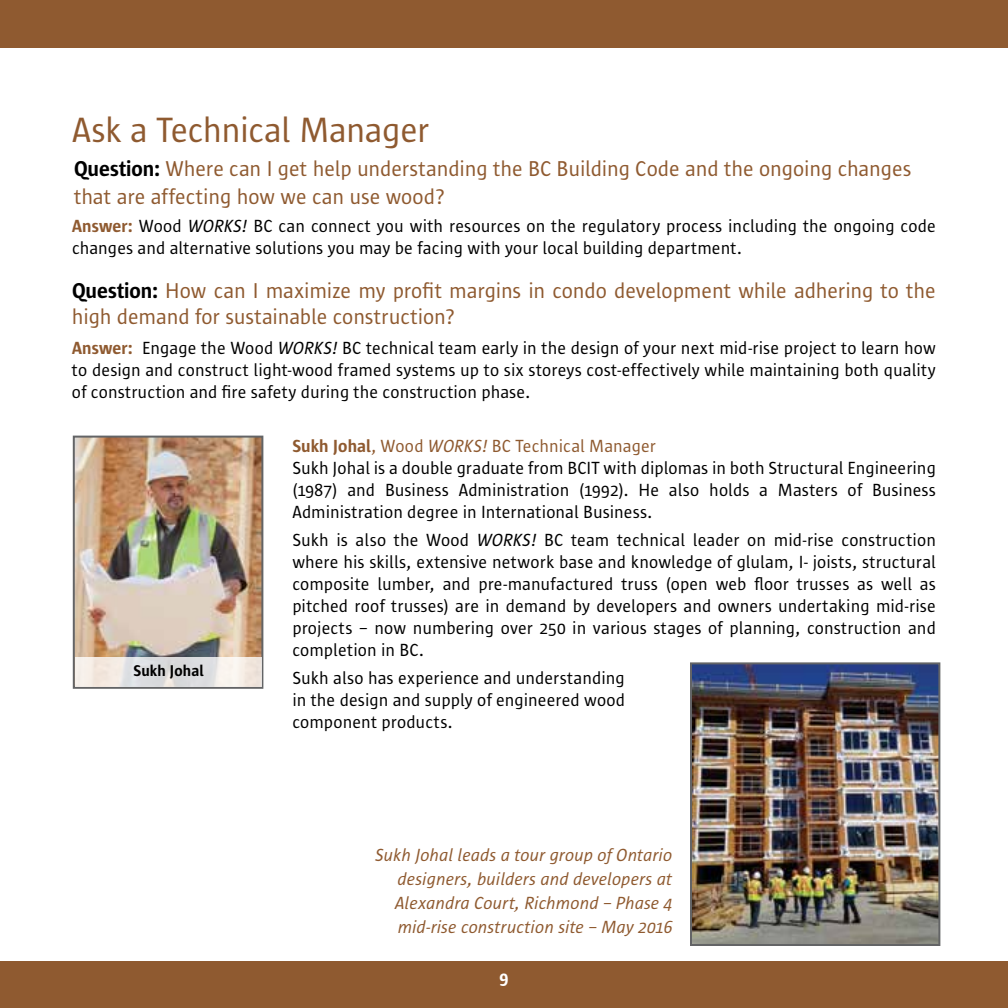
<style>
.page{position:relative;width:1008px;height:1008px;background:#fff}
.page>*{position:absolute;margin:0;border:0;box-sizing:border-box;transform-origin:0 0}
.t1{font:36px "Sun Sans";letter-spacing:-.015em;color:#8f5a30}
.t2{font:22px/28px "Sun Sans";letter-spacing:-.005em;color:#8f5a30}
.t3{font:18px/22px "Sun Sans";letter-spacing:.005em;color:#000;text-align:justify}
.t4{font:italic 18px/24px "Sun Sans";color:#8f5a30;text-align:justify}
.t5{font:600 18px "Sun Sans";color:#fff}
.t6{font:600 16px "Sun Sans";letter-spacing:.01em;color:#000}
.s1{font-weight:600;color:#000}
.s2{font-weight:600;color:#8f5a30}
.s3{font-style:italic}
.s4{color:#8f5a30}
.s5{font-style:italic;color:#8f5a30}
</style>
<div class="page">
<div style="left:0;top:0;width:1008px;height:48px;background:#8f5a30"></div>
<div style="left:0;top:962px;width:1008px;height:46px;background:#8f5a30"></div>
<img style="left:76px;top:439px;width:184px;height:219px">
<div style="left:73px;top:436px;width:190px;height:253px;border:2px solid #636466"></div>
<svg style="left:75px;top:658px;width:187px;height:29px;background:#e8e4e2"></svg>
<img style="left:693px;top:665px;width:244px;height:278px">
<div style="left:690px;top:662px;width:250px;height:284px;border:2px solid #636466"></div>
<h1 class="t1" style="left:72px;top:111px;width:359px">Ask a Technical Manager</h1>
<p class="t2" style="left:74px;top:155px;width:839px"><span class="s1">Question:</span> Where can I get help understanding the BC Building Code and the ongoing changes that are affecting how we can use wood?</p>
<p class="t3" style="left:72px;top:215px;width:866px"><span class="s2">Answer:</span> Wood <span class="s3">WORKS!</span> BC can connect you with resources on the regulatory process including the ongoing code changes and alternative solutions you may be facing with your local building department.</p>
<p class="t2" style="left:72px;top:278px;width:866px;line-height:26px"><span class="s1">Question:</span> How can I maximize my profit margins in condo development while adhering to the high demand for sustainable construction?</p>
<p class="t3" style="left:72px;top:338px;width:866px"><span class="s2">Answer:</span> Engage the Wood <span class="s3">WORKS!</span> BC technical team early in the design of your next mid-rise project to learn how to design and construct light-wood framed systems up to six storeys cost-effectively while maintaining both quality of construction and fire safety during the construction phase.</p>
<p class="t3" style="left:292px;top:436px;width:645px;text-align:left"><span class="s2">Sukh Johal</span><span class="s4">, Wood</span> <span class="s5">WORKS!</span> <span class="s4">BC Technical Manager<br></span>Sukh Johal is a double graduate from BCIT with diplomas in both Structural Engineering (1987) and Business Administration (1992). He also holds a Masters of Business Administration degree in International Business.</p>
<p class="t3" style="left:292px;top:530px;width:645px">Sukh is also the Wood <span class="s3">WORKS!</span> BC team technical leader on mid-rise construction where his skills, extensive network base and knowledge of glulam, I- joists, structural composite lumber, and pre-manufactured truss (open web floor trusses as well as pitched roof trusses) are in demand by developers and owners undertaking mid-rise projects – now numbering over 250 in various stages of planning, construction and completion in BC.</p>
<p class="t3" style="left:292px;top:668px;width:334px">Sukh also has experience and understanding in the design and supply of engineered wood component products.</p>
<p class="t6" style="left:133px;top:663px;width:72px">Sukh Johal</p>
<p class="t4" style="left:395px;top:843px;width:279px;text-indent:-20px">Sukh Johal leads a tour group of Ontario designers, builders and developers at Alexandra Court, Richmond – Phase 4 mid-rise construction site – May 2016</p>
<p class="t5" style="left:500px;top:969px;width:10px">9</p>
</div>
